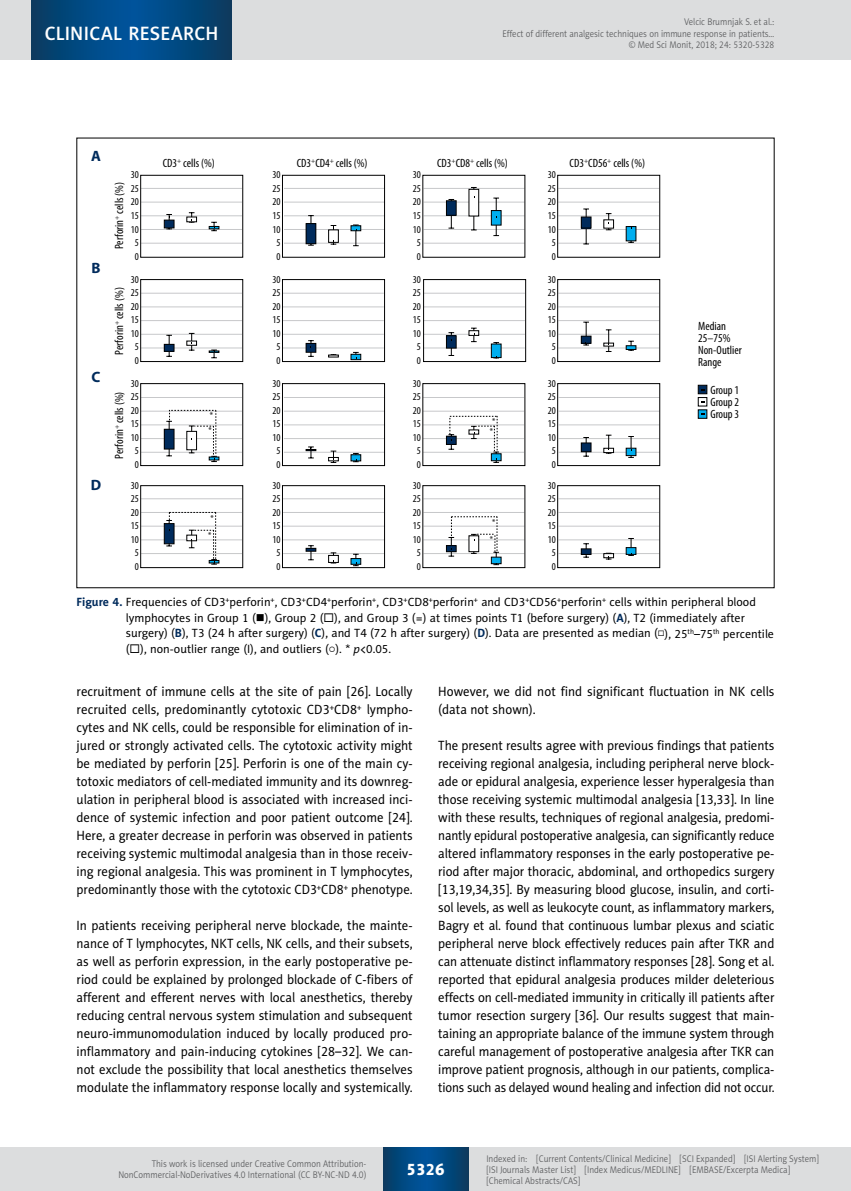
<style>
.page{position:relative;width:851px;height:1191px;background:#fff}
.page>*{position:absolute;margin:0;border:0;box-sizing:border-box;transform-origin:0 0}
.t1{font:19.5px "Naomi Sans EFN Medium";letter-spacing:.015em;color:#fff}
.t2{font:16.5px "Naomi Sans EFN Heavy";color:#fff}
.t3{font:700 15px "Myriad Pro";color:#002b5c}
.t4{font:13.5px/18px "Naomi Sans EFN";color:#000;text-align:justify;scale:.95 1}
.t5{font:12px/15.8px "Naomi Sans EFN";color:#000}
.t6{font:condensed 12px/12px "Myriad Pro";color:#000}
.t7{font:condensed 10.5px/13.5px "Myriad Pro";color:#000;text-align:center}
.t8{font:9.75px/11.2px "Naomi Sans EFN Light";color:#58595b;text-align:right;scale:.9 1}
.t9{font:condensed 8.7px/9.9px "Myriad Pro";color:#000}
.s1{font-weight:700;color:#002b5c}
.s2{font-style:italic}
</style>
<div class="page">
<svg style="left:282px;top:174px;width:103px;height:84px"></svg>
<svg style="left:422px;top:174px;width:103px;height:84px"></svg>
<svg style="left:557px;top:174px;width:103px;height:84px"></svg>
<svg style="left:140px;top:279px;width:103px;height:83px"></svg>
<svg style="left:557px;top:279px;width:103px;height:83px"></svg>
<svg style="left:557px;top:383px;width:103px;height:83px"></svg>
<svg style="left:140px;top:383px;width:103px;height:83px"></svg>
<svg style="left:282px;top:485px;width:103px;height:83px"></svg>
<svg style="left:557px;top:485px;width:103px;height:83px"></svg>
<svg style="left:140px;top:174px;width:103px;height:84px"></svg>
<svg style="left:282px;top:279px;width:244px;height:83px"></svg>
<svg style="left:282px;top:383px;width:103px;height:83px"></svg>
<svg style="left:422px;top:383px;width:103px;height:83px"></svg>
<svg style="left:140px;top:485px;width:103px;height:83px"></svg>
<svg style="left:422px;top:485px;width:103px;height:83px"></svg>
<svg style="left:697px;top:385px;width:10px;height:9px"></svg>
<svg style="left:697px;top:397px;width:10px;height:9px"></svg>
<svg style="left:697px;top:409px;width:10px;height:10px"></svg>
<div style="left:0;top:1148px;width:850px;height:43px;background:#dcddde"></div>
<svg style="left:383px;top:1147px;width:85px;height:43px;background:#02487f"></svg>
<div style="left:0;top:0;width:850px;height:60px;background:#dcddde"></div>
<hr style="left:850px;top:0;width:1px;height:60px;background:#dcddde">
<svg style="left:32px;top:0;width:200px;height:60px;background:#02487f"></svg>
<h1 class="t1" style="left:45px;top:22px;width:175px">CLINICAL RESEARCH</h1>
<p class="t3" style="left:91px;top:147px;width:11px">A</p>
<p class="t3" style="left:91px;top:259px;width:11px">B</p>
<p class="t7" style="left:131px;top:168px;width:10px">30<br>25<br>20<br>15<br>10<br>5<br>0</p>
<p class="t6" style="left:114px;top:249px;width:69px;rotate:-90deg">Perforin<sup>+</sup> cells (%)</p>
<p class="t6" style="left:163px;top:158px;width:54px">CD3<sup>+</sup> cells (%)</p>
<p class="t7" style="left:272px;top:168px;width:10px">30<br>25<br>20<br>15<br>10<br>5<br>0</p>
<p class="t6" style="left:297px;top:158px;width:72px">CD3<sup>+</sup>CD4<sup>+</sup> cells (%)</p>
<p class="t8" style="left:502px;top:16px;width:303px">Velcic Brumnjak S. et al.:<br>Effect of different analgesic techniques on immune response in patients… © Med Sci Monit, 2018; 24: 5320-5328</p>
<p class="t7" style="left:413px;top:168px;width:10px">30<br>25<br>20<br>15<br>10<br>5<br>0</p>
<p class="t6" style="left:437px;top:158px;width:72px">CD3<sup>+</sup>CD8<sup>+</sup> cells (%)</p>
<p class="t7" style="left:547px;top:168px;width:10px">30<br>25<br>20<br>15<br>10<br>5<br>0</p>
<p class="t6" style="left:569px;top:158px;width:77px">CD3<sup>+</sup>CD56<sup>+</sup> cells (%)</p>
<p class="t3" style="left:91px;top:367px;width:10px">C</p>
<p class="t3" style="left:91px;top:475px;width:12px">D</p>
<p class="t7" style="left:131px;top:273px;width:10px">30<br>25<br>20<br>15<br>10<br>5<br>0</p>
<p class="t7" style="left:272px;top:273px;width:10px">30<br>25<br>20<br>15<br>10<br>5<br>0</p>
<p class="t7" style="left:413px;top:273px;width:10px">30<br>25<br>20<br>15<br>10<br>5<br>0</p>
<p class="t7" style="left:547px;top:273px;width:10px">30<br>25<br>20<br>15<br>10<br>5<br>0</p>
<p class="t6" style="left:114px;top:355px;width:69px;rotate:-90deg">Perforin<sup>+</sup> cells (%)</p>
<p class="t7" style="left:131px;top:377px;width:10px">30<br>25<br>20<br>15<br>10<br>5<br>0</p>
<p class="t7" style="left:272px;top:377px;width:10px">30<br>25<br>20<br>15<br>10<br>5<br>0</p>
<p class="t7" style="left:413px;top:377px;width:10px">30<br>25<br>20<br>15<br>10<br>5<br>0</p>
<p class="t7" style="left:547px;top:377px;width:10px">30<br>25<br>20<br>15<br>10<br>5<br>0</p>
<p class="t6" style="left:114px;top:459px;width:69px;rotate:-90deg">Perforin<sup>+</sup> cells (%)</p>
<p class="t9" style="left:208px;top:408px;width:6px;line-height:14.5px">* *</p>
<p class="t9" style="left:490px;top:417px;width:7px">* *</p>
<p class="t7" style="left:131px;top:479px;width:10px">30<br>25<br>20<br>15<br>10<br>5<br>0</p>
<p class="t7" style="left:272px;top:479px;width:10px">30<br>25<br>20<br>15<br>10<br>5<br>0</p>
<p class="t7" style="left:413px;top:479px;width:10px">30<br>25<br>20<br>15<br>10<br>5<br>0</p>
<p class="t7" style="left:547px;top:479px;width:10px">30<br>25<br>20<br>15<br>10<br>5<br>0</p>
<p class="t9" style="left:208px;top:510px;width:7px;line-height:17px">* *</p>
<p class="t9" style="left:489px;top:514px;width:7px;line-height:17.1px;text-align:center">* *</p>
<p class="t6" style="left:698px;top:320px;width:45px">Median<br>25–75%<br>Non-Outlier<br>Range</p>
<p class="t6" style="left:710px;top:384px;width:30px;text-align:justify">Group 1<br>Group 2<br>Group 3</p>
<p class="t5" style="left:126px;top:594px;width:649px;text-indent:-49px"><span class="s1">Figure 4.</span> Frequencies of CD3<sup>+</sup>perforin<sup>+</sup>, CD3<sup>+</sup>CD4<sup>+</sup>perforin<sup>+</sup>, CD3<sup>+</sup>CD8<sup>+</sup>perforin<sup>+</sup> and CD3<sup>+</sup>CD56<sup>+</sup>perforin<sup>+</sup> cells within peripheral blood lymphocytes in Group 1 (■), Group 2 (◻), and Group 3 (=) at times points T1 (before surgery) (<span class="s1">A</span>), T2 (immediately after surgery) (<span class="s1">B</span>), T3 (24 h after surgery) (<span class="s1">C</span>), and T4 (72 h after surgery) (<span class="s1">D</span>). Data are presented as median (◻), 25<sup>th</sup>–75<sup>th</sup> percentile (◻), non-outlier range (I), and outliers (○). * <span class="s2">p</span>&lt;0.05.</p>
<p class="t4" style="left:77px;top:682px;width:355px">recruitment of immune cells at the site of pain [26]. Locally recruited cells, predominantly cytotoxic CD3<sup>+</sup>CD8<sup>+</sup> lympho&shy;cytes and NK cells, could be responsible for elimination of in&shy;jured or strongly activated cells. The cytotoxic activity might be mediated by perforin [25]. Perforin is one of the main cy&shy;totoxic mediators of cell-mediated immunity and its downreg&shy;ulation in peripheral blood is associated with increased inci&shy;dence of systemic infection and poor patient outcome [24].<br>Here, a greater decrease in perforin was observed in patients receiving systemic multimodal analgesia than in those receiv&shy;ing regional analgesia. This was prominent in T lymphocytes, predominantly those with the cytotoxic CD3<sup>+</sup>CD8<sup>+</sup> phenotype.</p>
<p class="t4" style="left:77px;top:916px;width:355px">In patients receiving peripheral nerve blockade, the mainte&shy;nance of T lymphocytes, NKT cells, NK cells, and their subsets, as well as perforin expression, in the early postoperative pe&shy;riod could be explained by prolonged blockade of C-fibers of afferent and efferent nerves with local anesthetics, thereby reducing central nervous system stimulation and subsequent neuro-immunomodulation induced by locally produced pro&shy;inflammatory and pain-inducing cytokines [28–32]. We can&shy;not exclude the possibility that local anesthetics themselves modulate the inflammatory response locally and systemically.</p>
<p class="t4" style="left:438px;top:682px;width:355px">However, we did not find significant fluctuation in NK cells (data not shown).</p>
<p class="t4" style="left:438px;top:736px;width:355px">The present results agree with previous findings that patients receiving regional analgesia, including peripheral nerve block&shy;ade or epidural analgesia, experience lesser hyperalgesia than those receiving systemic multimodal analgesia [13,33]. In line with these results, techniques of regional analgesia, predomi&shy;nantly epidural postoperative analgesia, can significantly reduce altered inflammatory responses in the early postoperative pe&shy;riod after major thoracic, abdominal, and orthopedics surgery [13,19,34,35]. By measuring blood glucose, insulin, and corti&shy;sol levels, as well as leukocyte count, as inflammatory markers, Bagry et al. found that continuous lumbar plexus and sciatic peripheral nerve block effectively reduces pain after TKR and can attenuate distinct inflammatory responses [28]. Song et al. reported that epidural analgesia produces milder deleterious effects on cell-mediated immunity in critically ill patients after tumor resection surgery [36]. Our results suggest that main&shy;taining an appropriate balance of the immune system through careful management of postoperative analgesia after TKR can improve patient prognosis, although in our patients, complica&shy;tions such as delayed wound healing and infection did not occur.</p>
<p class="t8" style="left:118px;top:1158px;width:277px">This work is licensed under Creative Common Attribution-<br>NonCommercial-NoDerivatives 4.0 International (CC BY-NC-ND 4.0)</p>
<p class="t2" style="left:406px;top:1159px;width:40px">5326</p>
<p class="t8" style="left:486px;top:1152px;width:371px;text-align:left">Indexed in: [Current Contents/Clinical Medicine] [SCI Expanded] [ISI Alerting System] [ISI Journals Master List] [Index Medicus/MEDLINE] [EMBASE/Excerpta Medica] [Chemical Abstracts/CAS]</p>
</div>
